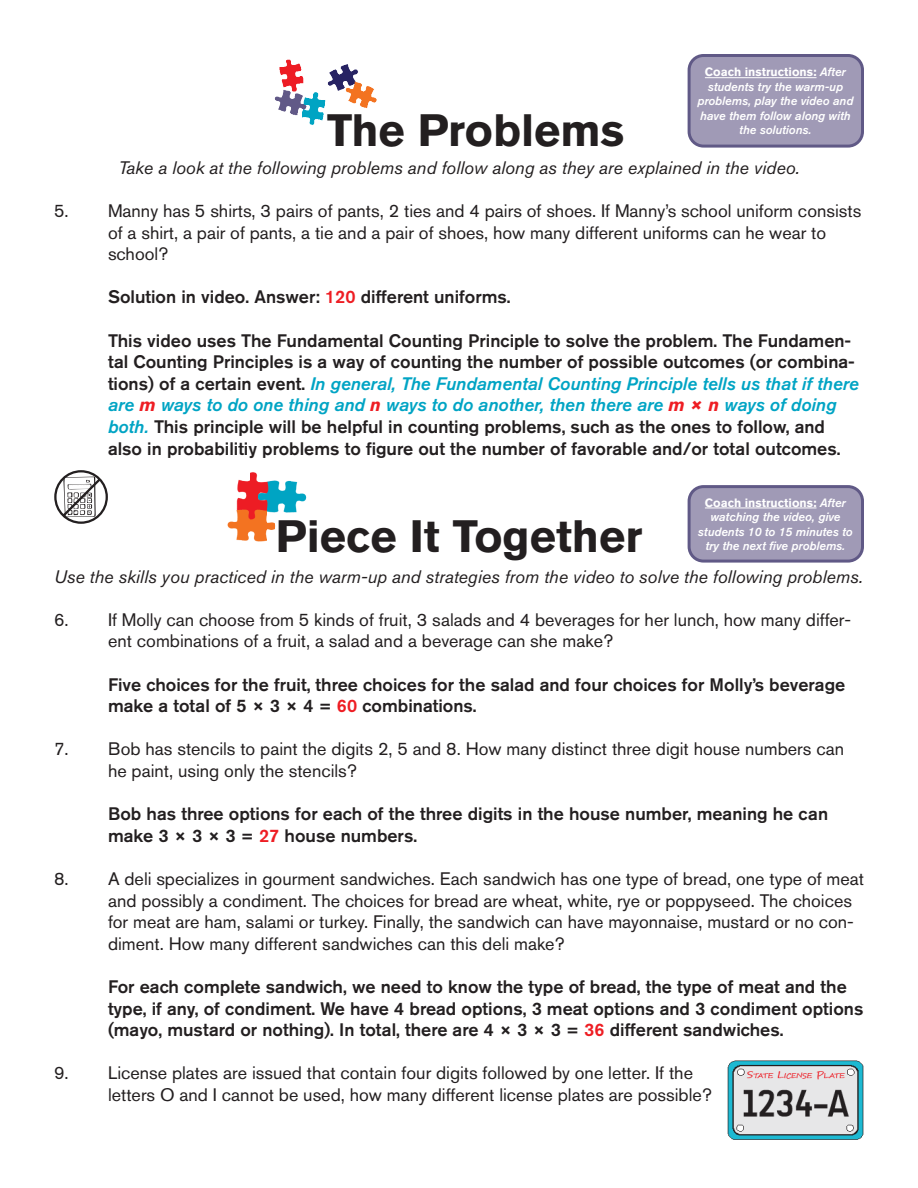
<style>
.page{position:relative;width:918px;height:1188px;background:#fff}
.page>*{position:absolute;margin:0;border:0;box-sizing:border-box;transform-origin:0 0}
.t1{font:700 45px "Akzidenz Grotesk BE";color:#231f20}
.t2{font:500 18px/21.6px "Akzidenz Grotesk BE";color:#231f20}
.t3{font:18px/21.6px "Akzidenz Grotesk BE";color:#231f20}
.t4{font:italic 18px "Akzidenz Grotesk BE";color:#231f20}
.t5{font:italic 500 12px/14.4px "Akzidenz Grotesk BE";color:#fff;text-align:center}
.s1{font-weight:700;font-style:normal}
.s2{color:#ee1d23}
.s3{font-style:italic;color:#00a4c4}
.s4{font-weight:700;font-style:italic;color:#ee1d23}
</style>
<div class="page">
<img style="left:227px;top:472px;width:80px;height:70px">
<img style="left:727px;top:1060px;width:136px;height:80px">
<svg style="left:54px;top:470px;width:54px;height:54px"></svg>
<div style="left:689px;top:487px;width:173px;height:74px;background:#a09ab6;border-radius:14px"></div>
<hr style="left:705px;top:508px;width:112px;height:1px;background:#fff">
<div style="left:688px;top:485px;width:176px;height:78px;border:3px solid #605986;border-radius:14px"></div>
<div style="left:689px;top:56px;width:173px;height:90px;background:#a09ab6;border-radius:14px"></div>
<hr style="left:705px;top:77px;width:112px;height:1px;background:#fff">
<div style="left:688px;top:54px;width:176px;height:94px;border:3px solid #605986;border-radius:14px"></div>
<img style="left:274px;top:59px;width:103px;height:66px">
<p class="t5" style="left:697px;top:65px;width:158px"><span class="s1">Coach instructions:</span> After students try the warm-up problems, play the video and have them follow along with</p>
<p class="t1" style="left:327px;top:104px;width:299px">The Problems</p>
<p class="t5" style="left:739px;top:123px;width:74px">the solutions.</p>
<p class="t4" style="left:118px;top:157px;width:683px">Take a look at the following problems and follow along as they are explained in the video.</p>
<p class="t3" style="left:108px;top:200px;width:755px;text-indent:-54px">5. Manny has 5 shirts, 3 pairs of pants, 2 ties and 4 pairs of shoes. If Manny’s school uniform consists of a shirt, a pair of pants, a tie and a pair of shoes, how many different uniforms can he wear to school?</p>
<p class="t2" style="left:108px;top:286px;width:404px">Solution in video. Answer: <span class="s2">120</span> different uniforms.</p>
<p class="t2" style="left:108px;top:329px;width:752px">This video uses The Fundamental Counting Principle to solve the problem. The Fundamen&shy;tal Counting Principles is a way of counting the number of possible outcomes (or combina&shy;tions) of a certain event. <span class="s3">In general, The Fundamental Counting Principle tells us that if there are</span> <span class="s4">m</span> <span class="s3">ways to do one thing and</span> <span class="s4">n</span> <span class="s3">ways to do another, then there are</span> <span class="s4">m × n</span> <span class="s3">ways of doing both.</span> This principle will be helpful in counting problems, such as the ones to follow, and also in probabilitiy problems to figure out the number of favorable and/or total outcomes.</p>
<p class="t5" style="left:698px;top:495px;width:156px"><span class="s1">Coach instructions:</span> After watching the video, give students 10 to 15 minutes to try the next five problems.</p>
<p class="t1" style="left:276px;top:510px;width:368px">Piece It Together</p>
<p class="t4" style="left:54px;top:566px;width:810px">Use the skills you practiced in the warm-up and strategies from the video to solve the following problems.</p>
<p class="t3" style="left:108px;top:609px;width:745px;text-indent:-54px">6. If Molly can choose from 5 kinds of fruit, 3 salads and 4 beverages for her lunch, how many differ&shy;ent combinations of a fruit, a salad and a beverage can she make?</p>
<p class="t2" style="left:108px;top:673px;width:739px">Five choices for the fruit, three choices for the salad and four choices for Molly’s beverage make a total of 5 × 3 × 4 = <span class="s2">60</span> combinations.</p>
<p class="t3" style="left:108px;top:738px;width:738px;text-indent:-54px">7. Bob has stencils to paint the digits 2, 5 and 8. How many distinct three digit house numbers can he paint, using only the stencils?</p>
<p class="t2" style="left:108px;top:803px;width:722px">Bob has three options for each of the three digits in the house number, meaning he can make 3 × 3 × 3 = <span class="s2">27</span> house numbers.</p>
<p class="t3" style="left:108px;top:868px;width:758px;text-indent:-54px">8. A deli specializes in gourment sandwiches. Each sandwich has one type of bread, one type of meat and possibly a condiment. The choices for bread are wheat, white, rye or poppyseed. The choices for meat are ham, salami or turkey. Finally, the sandwich can have mayonnaise, mustard or no con&shy;diment. How many different sandwiches can this deli make?</p>
<p class="t2" style="left:108px;top:975px;width:757px">For each complete sandwich, we need to know the type of bread, the type of meat and the type, if any, of condiment. We have 4 bread options, 3 meat options and 3 condiment options (mayo, mustard or nothing). In total, there are 4 × 3 × 3 = <span class="s2">36</span> different sandwiches.</p>
<p class="t3" style="left:54px;top:1062px;width:641px">9. License plates are issued that contain four digits followed by one letter. If the</p>
<p class="t3" style="left:108px;top:1084px;width:605px">letters O and I cannot be used, how many different license plates are possible?</p>
</div>
